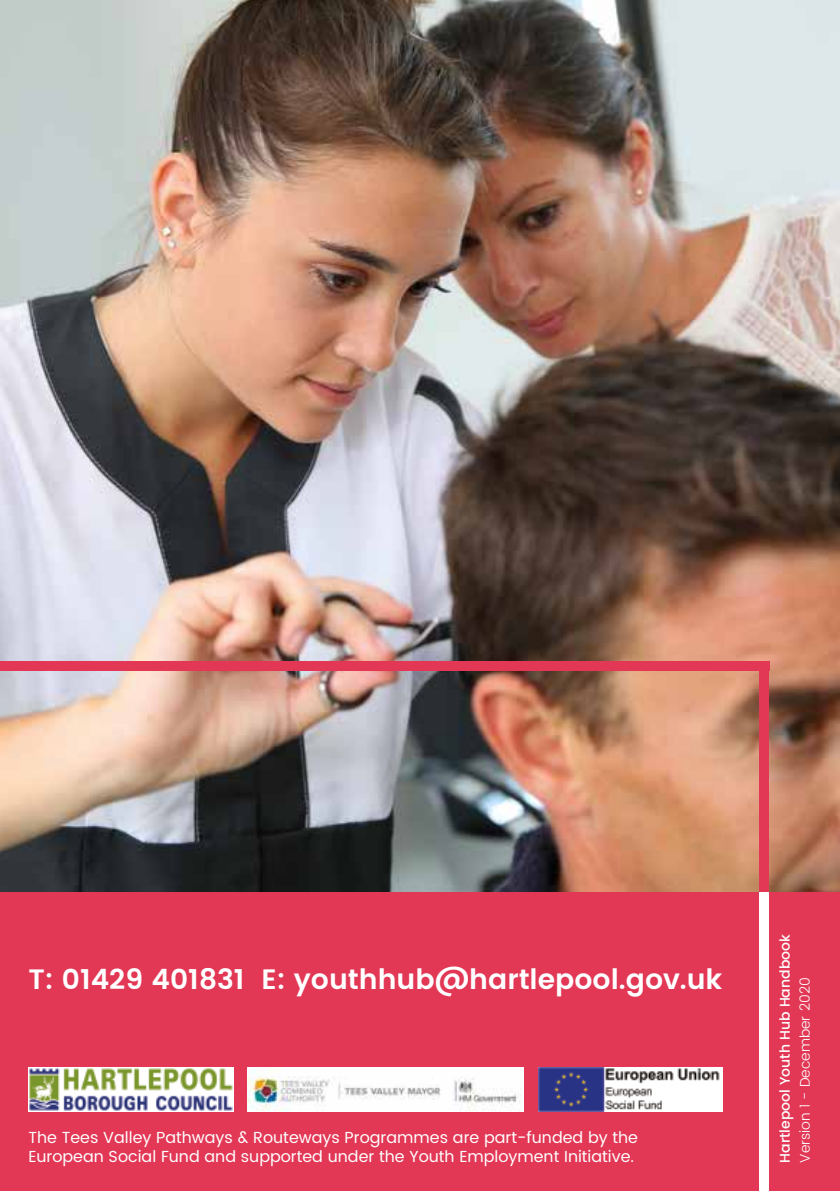
<style>
.page{position:relative;width:840px;height:1191px;background:#fff}
.page>*{position:absolute;margin:0;border:0;box-sizing:border-box;transform-origin:0 0}
.t1{font:600 28px "Poppins";color:#fff}
.t2{font:16px/19.2px "Poppins";color:#fff}
.t3{font:500 14px "Poppins";color:#fff}
.t4{font:300 14px "Poppins";color:#fff}
</style>
<div class="page">
<img style="left:0;top:0;width:839px;height:892px">
<div style="left:0;top:892px;width:839px;height:299px;background:#e23755"></div>
<div style="left:0;top:661px;width:768px;height:9px;background:#e23755"></div>
<div style="left:759px;top:661px;width:9px;height:231px;background:#e23755"></div>
<div style="left:759px;top:892px;width:9px;height:299px;background:#fff"></div>
<img style="left:247px;top:1067px;width:276px;height:44px">
<img style="left:538px;top:1067px;width:184px;height:44px">
<img style="left:28px;top:1067px;width:205px;height:44px">
<h1 class="t1" style="left:28px;top:958px;width:695px">T: 01429 401831 E: youthhub@hartlepool.gov.uk</h1>
<p class="t2" style="left:28px;top:1128px;width:611px">The Tees Valley Pathways &amp; Routeways Programmes are part-funded by the<br>European Social Fund and supported under the Youth Employment Initiative.</p>
<p class="t3" style="left:774px;top:1162px;width:230px;rotate:-90deg">Hartlepool Youth Hub Handbook</p>
<p class="t4" style="left:794px;top:1162px;width:187px;rotate:-90deg">Version 1 - December 2020</p>
</div>
